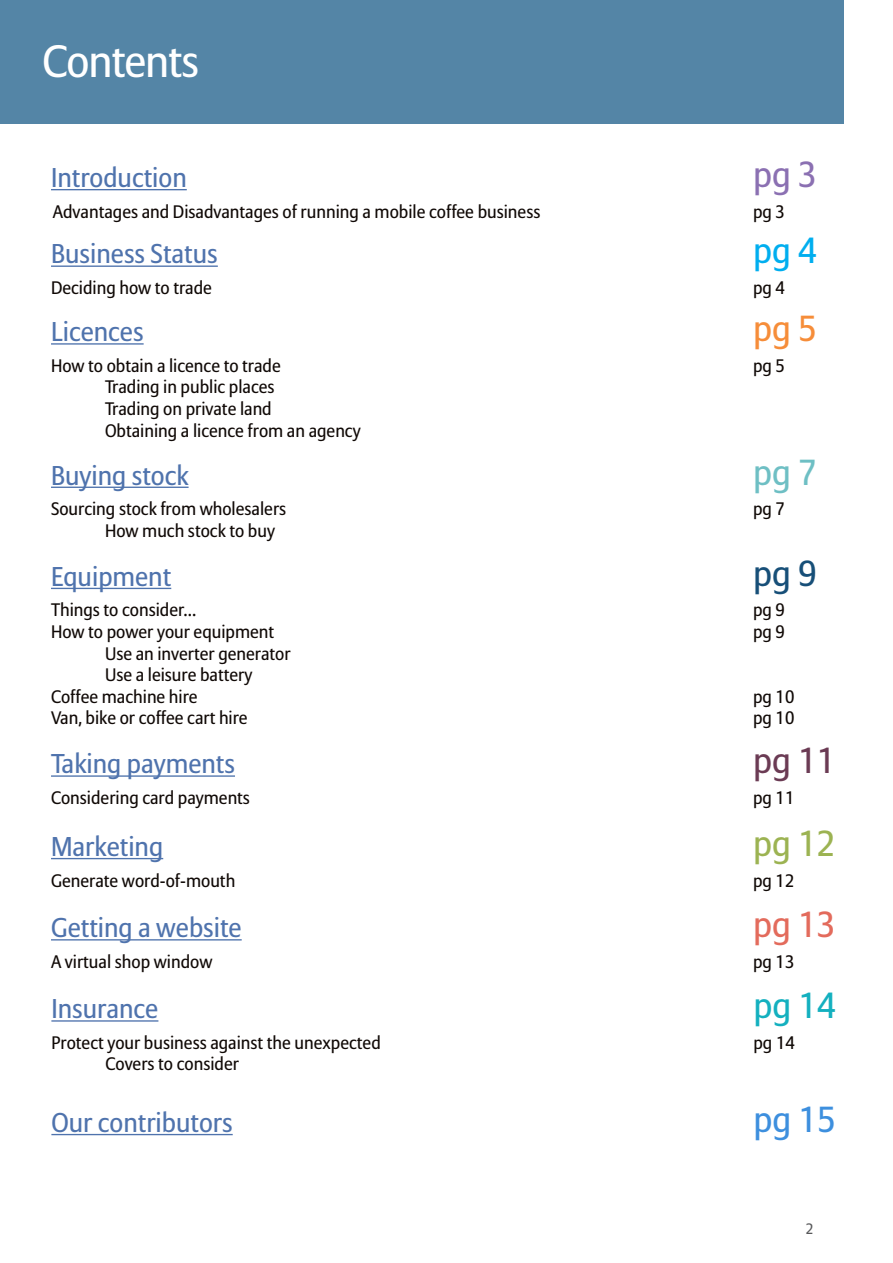
<style>
.page{position:relative;width:893px;height:1263px;background:#fff}
.page>*{position:absolute;margin:0;border:0;box-sizing:border-box;transform-origin:0 0}
.t1{font:45px "Allianz Sans";letter-spacing:-.025em;color:#fff}
.t2{font:36px "Allianz Sans";color:#9cb352}
.t3{font:36px "Allianz Sans";color:#6b3b54}
.t4{font:36px "Allianz Sans";color:#e36b5c}
.t5{font:36px "Allianz Sans";color:#14b0bf}
.t6{font:36px "Allianz Sans";color:#3d8fde}
.t7{font:36px "Allianz Sans";color:#8b70b2}
.t8{font:36px "Allianz Sans";color:#00aeef}
.t9{font:36px "Allianz Sans";color:#6ebfc4}
.t10{font:36px "Allianz Sans";color:#f68d39}
.t11{font:36px "Allianz Sans";color:#174f78}
.t12{font:27px "Allianz Sans";color:#4f73ad}
.t13{font:18px/21.6px "Allianz Sans";color:#100906}
.t14{font:15px "Allianz Sans";color:#58595b}
</style>
<div class="page">
<hr style="left:51px;top:189px;width:136px;height:1px;background:#4f73ad">
<div style="left:0;top:0;width:843px;height:124px;background:#5485a6"></div>
<hr style="left:51px;top:265px;width:167px;height:2px;background:#4f73ad">
<hr style="left:51px;top:487px;width:138px;height:1px;background:#4f73ad">
<hr style="left:51px;top:343px;width:93px;height:2px;background:#4f73ad">
<hr style="left:51px;top:588px;width:120px;height:1px;background:#4f73ad">
<hr style="left:51px;top:858px;width:112px;height:1px;background:#4f73ad">
<hr style="left:51px;top:775px;width:184px;height:2px;background:#4f73ad">
<hr style="left:51px;top:939px;width:191px;height:1px;background:#4f73ad">
<hr style="left:51px;top:1020px;width:107px;height:2px;background:#4f73ad">
<hr style="left:51px;top:1134px;width:182px;height:1px;background:#4f73ad">
<h1 class="t1" style="left:43px;top:34px;width:158px">Contents</h1>
<h3 class="t12" style="left:51px;top:161px;width:137px">Introduction</h3>
<h2 class="t7" style="left:753px;top:153px;width:65px">pg 3</h2>
<p class="t13" style="left:53px;top:200px;width:489px">Advantages and Disadvantages of running a mobile coffee business</p>
<p class="t13" style="left:753px;top:200px;width:33px">pg 3</p>
<h3 class="t12" style="left:51px;top:238px;width:168px">Business Status</h3>
<h2 class="t8" style="left:753px;top:229px;width:65px">pg 4</h2>
<p class="t13" style="left:51px;top:277px;width:162px">Deciding how to trade</p>
<p class="t13" style="left:753px;top:277px;width:33px">pg 4</p>
<h3 class="t12" style="left:51px;top:315px;width:94px">Licences</h3>
<h2 class="t10" style="left:753px;top:307px;width:65px">pg 5</h2>
<p class="t13" style="left:51px;top:354px;width:231px">How to obtain a licence to trade</p>
<p class="t13" style="left:753px;top:354px;width:33px">pg 5</p>
<p class="t13" style="left:105px;top:376px;width:257px">Trading in public places<br>Trading on private land<br>Obtaining a licence from an agency</p>
<h3 class="t12" style="left:51px;top:459px;width:139px">Buying stock</h3>
<h2 class="t9" style="left:753px;top:450px;width:65px">pg 7</h2>
<p class="t13" style="left:51px;top:498px;width:237px">Sourcing stock from wholesalers</p>
<p class="t13" style="left:753px;top:498px;width:33px">pg 7</p>
<p class="t13" style="left:105px;top:519px;width:171px">How much stock to buy</p>
<h3 class="t12" style="left:51px;top:560px;width:122px">Equipment</h3>
<h2 class="t11" style="left:753px;top:551px;width:65px">pg 9</h2>
<p class="t13" style="left:51px;top:599px;width:147px">Things to consider...</p>
<p class="t13" style="left:753px;top:599px;width:33px">pg 9</p>
<p class="t13" style="left:51px;top:621px;width:225px">How to power your equipment</p>
<p class="t13" style="left:753px;top:621px;width:33px">pg 9</p>
<p class="t13" style="left:105px;top:642px;width:187px">Use an inverter generator</p>
<p class="t13" style="left:105px;top:664px;width:149px">Use a leisure battery</p>
<p class="t13" style="left:51px;top:685px;width:148px">Coffee machine hire</p>
<p class="t13" style="left:753px;top:685px;width:43px">pg 10</p>
<p class="t13" style="left:51px;top:707px;width:198px">Van, bike or coffee cart hire</p>
<p class="t13" style="left:753px;top:707px;width:43px">pg 10</p>
<h3 class="t12" style="left:51px;top:747px;width:185px">Taking payments</h3>
<h2 class="t3" style="left:753px;top:739px;width:84px">pg 11</h2>
<p class="t13" style="left:51px;top:787px;width:200px">Considering card payments</p>
<p class="t13" style="left:753px;top:787px;width:43px">pg 11</p>
<h3 class="t12" style="left:51px;top:830px;width:114px">Marketing</h3>
<h2 class="t2" style="left:753px;top:821px;width:84px">pg 12</h2>
<p class="t13" style="left:51px;top:869px;width:186px">Generate word-of-mouth</p>
<p class="t13" style="left:753px;top:869px;width:43px">pg 12</p>
<h3 class="t12" style="left:51px;top:911px;width:192px">Getting a website</h3>
<h2 class="t4" style="left:753px;top:903px;width:84px">pg 13</h2>
<p class="t13" style="left:51px;top:950px;width:163px">A virtual shop window</p>
<p class="t13" style="left:753px;top:950px;width:43px">pg 13</p>
<h3 class="t12" style="left:51px;top:992px;width:109px">Insurance</h3>
<h2 class="t5" style="left:753px;top:984px;width:84px">pg 14</h2>
<p class="t13" style="left:51px;top:1031px;width:331px">Protect your business against the unexpected</p>
<p class="t13" style="left:753px;top:1031px;width:43px">pg 14</p>
<p class="t13" style="left:105px;top:1053px;width:135px">Covers to consider</p>
<h3 class="t12" style="left:51px;top:1106px;width:183px">Our contributors</h3>
<h2 class="t6" style="left:753px;top:1097px;width:84px">pg 15</h2>
<p class="t14" style="left:806px;top:1220px;width:9px">2</p>
</div>
